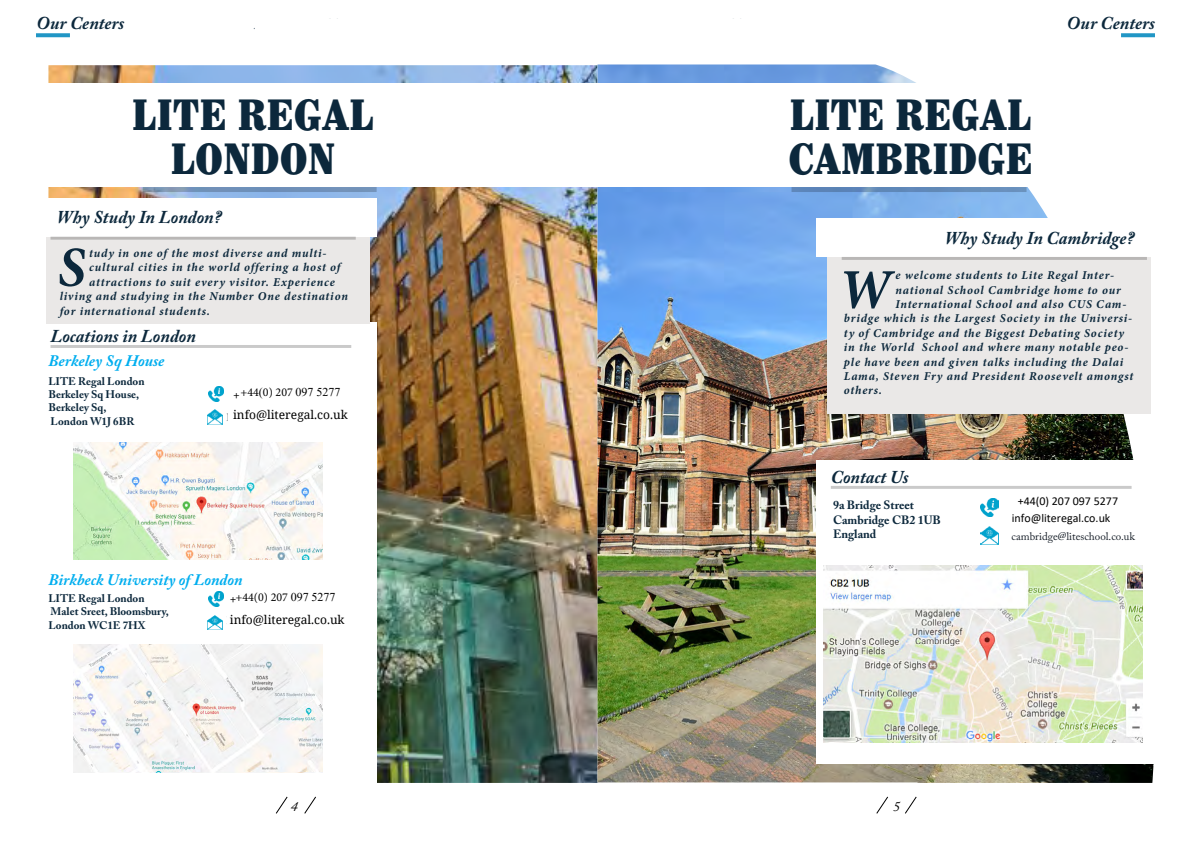
<style>
.page{position:relative;width:1191px;height:842px;background:#fff}
.page>*{position:absolute;margin:0;border:0;box-sizing:border-box;transform-origin:0 0}
.t1{font:italic 700 56.4px "Minion Pro";color:#0c283c}
.t2{font:900 condensed 48px/44px "Whitin";color:#0c283c;text-align:center}
.t3{font:italic 700 18px "Adobe Caslon Pro";color:#0c283c}
.t4{font:italic 700 16px "Adobe Caslon Pro";color:#00aeef}
.t5{font:italic 14px "Adobe Caslon Pro";color:#000}
.t6{font:italic 700 12px "Minion Pro";letter-spacing:.065em;color:#0c283c}
.t7{font:12px "Noto Serif";color:#000}
.t8{font:700 12px/14.4px "Adobe Caslon Pro";color:#0c283c}
.t9{font:12px/16.7px "Calibri";color:#000}
.t10{font:12px "Minion Pro";color:#000}
.t11{font:700 11px/13.2px "Adobe Caslon Pro";color:#0c283c}
.t12{font:11px "Adobe Caslon Pro";color:#161e28}
.t13{font:11px "Adobe Caslon Pro";color:#0c283c}
.s1{font-family:"Adobe Caslon Pro";font-size:11px;color:#0c283c}
.s2{font-family:"Times New Roman"}
.s3{font-family:"Noto Serif"}
</style>
<div class="page">
<svg style="left:304px;top:796px;width:12px;height:18px"></svg>
<svg style="left:905px;top:796px;width:12px;height:18px"></svg>
<svg style="left:276px;top:796px;width:12px;height:18px"></svg>
<svg style="left:876px;top:796px;width:12px;height:18px"></svg>
<img style="left:48px;top:64px;width:1106px;height:719px">
<div style="left:36px;top:84px;width:560px;height:103px;background:#fff"></div>
<svg style="left:143px;top:187px;width:234px;height:5px"></svg>
<div style="left:36px;top:323px;width:341px;height:460px;background:#fff"></div>
<div style="left:47px;top:237px;width:323px;height:87px;background:#eae8e7"></div>
<div style="left:36px;top:198px;width:341px;height:39px;background:#fff"></div>
<hr style="left:50px;top:345px;width:301px;height:3px;background:#000">
<img style="left:208px;top:592px;width:15px;height:14px">
<img style="left:208px;top:386px;width:15px;height:15px">
<img style="left:207px;top:615px;width:15px;height:15px">
<img style="left:207px;top:410px;width:15px;height:14px">
<img style="left:74px;top:442px;width:249px;height:118px">
<img style="left:74px;top:645px;width:249px;height:127px">
<hr style="left:50px;top:237px;width:306px;height:3px;background:#000">
<div style="left:816px;top:461px;width:341px;height:303px;background:#fff"></div>
<div style="left:595px;top:84px;width:560px;height:103px;background:#fff"></div>
<div style="left:791px;top:187px;width:235px;height:5px;background:#6089ba"></div>
<img style="left:980px;top:498px;width:18px;height:18px">
<img style="left:980px;top:526px;width:18px;height:19px">
<img style="left:823px;top:565px;width:319px;height:178px">
<hr style="left:831px;top:486px;width:300px;height:3px;background:#000">
<div style="left:827px;top:257px;width:323px;height:157px;background:#eae8e7"></div>
<div style="left:816px;top:218px;width:341px;height:39px;background:#fff"></div>
<hr style="left:841px;top:257px;width:306px;height:3px;background:#000">
<svg style="left:36px;top:33px;width:34px;height:4px"></svg>
<svg style="left:1121px;top:33px;width:34px;height:4px"></svg>
<h3 class="t3" style="left:36px;top:13px;width:90px">Our Centers</h3>
<h3 class="t3" style="left:1066px;top:13px;width:90px">Our Centers</h3>
<h2 class="t2" style="left:132px;top:93px;width:243px">LITE REGAL<br>LONDON</h2>
<h3 class="t3" style="left:57px;top:206px;width:166px">Why Study In London?</h3>
<h1 class="t1" style="left:58px;top:227px;width:29px">S</h1>
<p class="t6" style="left:89px;top:244px;width:239px">tudy in one of the most diverse and multi-</p>
<p class="t6" style="left:89px;top:259px;width:253px">cultural cities in the world offering a host of</p>
<p class="t6" style="left:89px;top:273px;width:247px">attractions to suit every visitor. Experience</p>
<p class="t6" style="left:60px;top:288px;width:290px">living and studying in the Number One destination</p>
<p class="t6" style="left:60px;top:302px;width:152px">for international students.</p>
<h3 class="t3" style="left:50px;top:326px;width:147px">Locations in London</h3>
<h3 class="t4" style="left:48px;top:351px;width:117px">Berkeley Sq House</h3>
<p class="t11" style="left:48px;top:375px;width:98px">LITE Regal London<br>Berkeley Sq House,<br>Berkeley Sq,<br>London W1J 6BR</p>
<p class="t10" style="left:230px;top:384px;width:112px"><span class="s1">+4</span>+44<span class="s2">(</span>0) 207 <span class="s2">097 5277</span></p>
<p class="t7" style="left:233px;top:387px;width:8px">+</p>
<p class="t7" style="left:233px;top:407px;width:116px">info@literegal.co.uk</p>
<p class="t12" style="left:227px;top:410px;width:110px">london@liteschool.co.uk</p>
<h3 class="t4" style="left:48px;top:570px;width:195px">Birkbeck University of London</h3>
<p class="t10" style="left:230px;top:589px;width:107px"><span class="s3">+</span>+44(0) 207 <span class="s2">097 5277</span></p>
<p class="t7" style="left:230px;top:611px;width:116px">info@literegal.co.uk</p>
<p class="t11" style="left:48px;top:592px;width:122px">LITE Regal London<br>Malet Sreet, Bloomsbury,<br>London WC1E 7HX</p>
<p class="t13" style="left:230px;top:592px;width:7px">+</p>
<p class="t12" style="left:227px;top:614px;width:110px">london@liteschool.co.uk</p>
<h2 class="t2" style="left:788px;top:93px;width:246px;text-align:left">LITE REGAL<br>CAMBRIDGE</h2>
<h3 class="t3" style="left:944px;top:227px;width:191px">Why Study In Cambridge?</h3>
<h1 class="t1" style="left:838px;top:250px;width:55px">W</h1>
<p class="t6" style="left:895px;top:267px;width:220px">e welcome students to Lite Regal Inter-</p>
<p class="t6" style="left:895px;top:281px;width:227px">national School Cambridge home to our</p>
<p class="t6" style="left:895px;top:295px;width:232px">International School and also CUS Cam-</p>
<p class="t6" style="left:844px;top:310px;width:290px">bridge which is the Largest Society in the Universi-</p>
<p class="t6" style="left:844px;top:324px;width:282px">ty of Cambridge and the Biggest Debating Society</p>
<p class="t6" style="left:844px;top:339px;width:286px">in the World School and where many notable peo-</p>
<p class="t6" style="left:844px;top:353px;width:281px">ple have been and given talks including the Dalai</p>
<p class="t6" style="left:844px;top:367px;width:291px">Lama, Steven Fry and President Roosevelt amongst</p>
<p class="t6" style="left:844px;top:382px;width:40px">others.</p>
<h3 class="t3" style="left:831px;top:467px;width:79px">Contact Us</h3>
<p class="t8" style="left:833px;top:498px;width:109px">9a Bridge Street<br>Cambridge CB2 1UB<br>England</p>
<p class="t9" style="left:1011px;top:494px;width:108px;text-indent:6px">+44(0) 207 097 5277 info@literegal.co.uk</p>
<p class="t12" style="left:1011px;top:530px;width:125px">cambridge@liteschool.co.uk</p>
<p class="t5" style="left:291px;top:798px;width:8px">4</p>
<p class="t5" style="left:893px;top:798px;width:8px">5</p>
</div>
